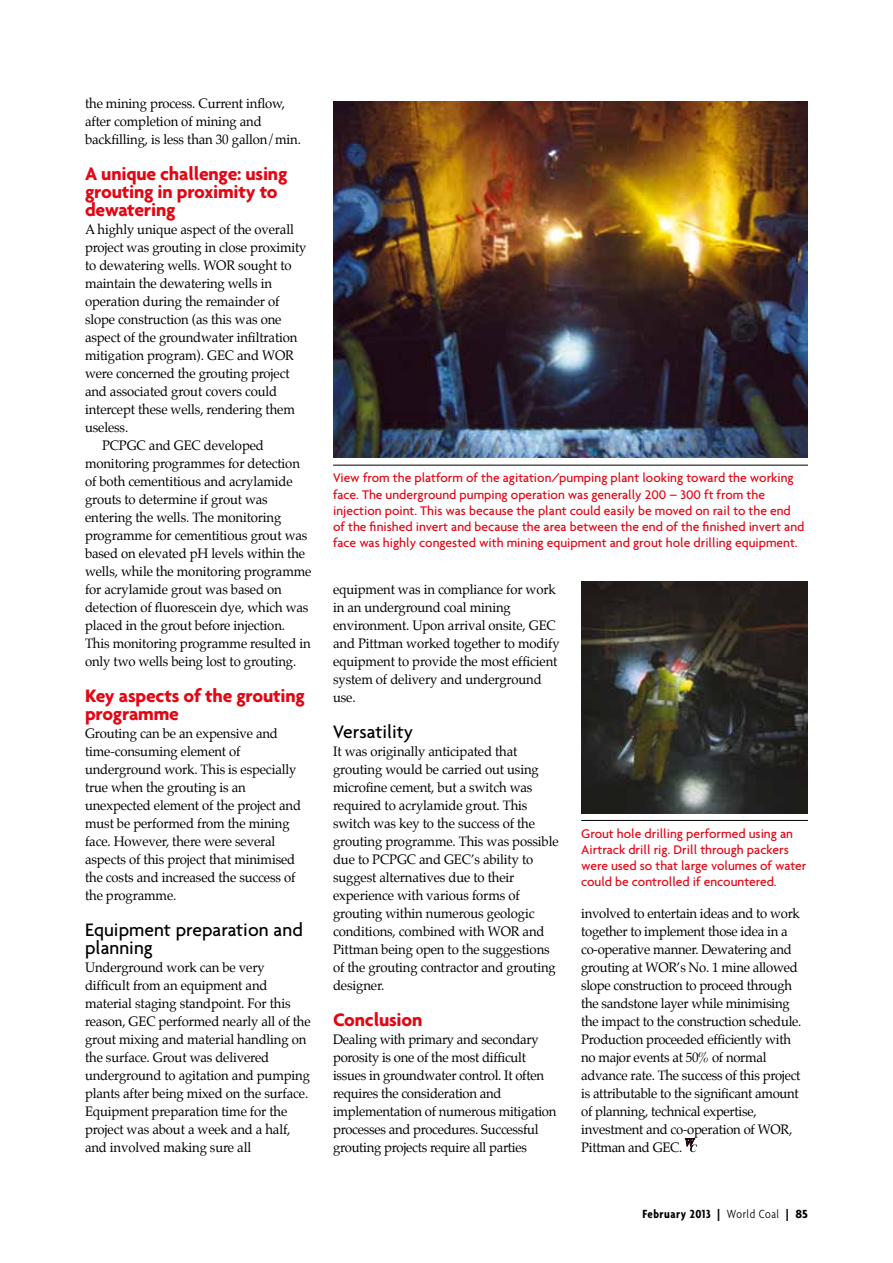
<style>
.page{position:relative;width:893px;height:1263px;background:#fff}
.page>*{position:absolute;margin:0;border:0;box-sizing:border-box;transform-origin:0 0}
.t1{font:700 19.5px/18px "Agenda";letter-spacing:-.01em;color:#e30613}
.t2{font:500 19.5px/18px "Agenda";color:#000}
.t3{font:13.5px/18px "Palatino";letter-spacing:-.01em;color:#000}
.t4{font:500 13.5px/16.2px "Agenda";color:#e30613}
.t5{font:700 condensed 12.75px "Agenda";letter-spacing:.04em;color:#000}
.s1{font-stretch:normal}
.s2{font-weight:300}
</style>
<div class="page">
<svg style="left:685px;top:1138px;width:12px;height:14px"></svg>
<img style="left:333px;top:102px;width:475px;height:356px">
<hr style="left:333px;top:465px;width:475px;height:1px;background:#000">
<img style="left:581px;top:581px;width:227px;height:232px">
<hr style="left:581px;top:820px;width:227px;height:1px;background:#000">
<p class="t3" style="left:85px;top:96px;width:217px">the mining process. Current inflow, after completion of mining and backfilling, is less than 30 gallon/min.</p>
<h1 class="t1" style="left:85px;top:164px;width:204px">A unique challenge: using grouting in proximity to dewatering</h1>
<p class="t3" style="left:85px;top:222px;width:210px">A highly unique aspect of the overall</p>
<p class="t3" style="left:85px;top:240px;width:223px">project was grouting in close proximity</p>
<p class="t3" style="left:85px;top:258px;width:208px">to dewatering wells. WOR sought to</p>
<p class="t3" style="left:85px;top:276px;width:188px">maintain the dewatering wells in</p>
<p class="t3" style="left:85px;top:294px;width:196px">operation during the remainder of</p>
<p class="t3" style="left:85px;top:312px;width:198px">slope construction (as this was one</p>
<p class="t3" style="left:85px;top:330px;width:214px">aspect of the groundwater infiltration</p>
<p class="t3" style="left:85px;top:348px;width:210px">mitigation program). GEC and WOR</p>
<p class="t3" style="left:85px;top:366px;width:206px">were concerned the grouting project</p>
<p class="t3" style="left:85px;top:383px;width:194px">and associated grout covers could</p>
<p class="t3" style="left:85px;top:401px;width:211px">intercept these wells, rendering them</p>
<p class="t3" style="left:85px;top:419px;width:45px">useless.</p>
<p class="t3" style="left:102px;top:437px;width:163px">PCPGC and GEC developed</p>
<p class="t3" style="left:85px;top:455px;width:216px">monitoring programmes for detection</p>
<p class="t3" style="left:85px;top:473px;width:209px">of both cementitious and acrylamide</p>
<p class="t3" style="left:85px;top:491px;width:184px">grouts to determine if grout was</p>
<p class="t3" style="left:85px;top:509px;width:198px">entering the wells. The monitoring</p>
<p class="t3" style="left:85px;top:527px;width:224px">programme for cementitious grout was</p>
<p class="t3" style="left:85px;top:545px;width:222px">based on elevated pH levels within the</p>
<p class="t3" style="left:85px;top:563px;width:228px">wells, while the monitoring programme</p>
<p class="t3" style="left:85px;top:581px;width:198px">for acrylamide grout was based on</p>
<p class="t3" style="left:85px;top:599px;width:225px">detection of fluorescein dye, which was</p>
<p class="t3" style="left:85px;top:617px;width:202px">placed in the grout before injection.</p>
<p class="t3" style="left:85px;top:635px;width:227px">This monitoring programme resulted in</p>
<p class="t3" style="left:85px;top:653px;width:213px">only two wells being lost to grouting.</p>
<h1 class="t1" style="left:85px;top:686px;width:221px">Key aspects of the grouting programme</h1>
<p class="t3" style="left:85px;top:726px;width:218px">Grouting can be an expensive and time-consuming element of underground work. This is especially true when the grouting is an unexpected element of the project and must be performed from the mining face. However, there were several aspects of this project that minimised the costs and increased the success of the programme.</p>
<h1 class="t2" style="left:85px;top:920px;width:219px">Equipment preparation and planning</h1>
<p class="t3" style="left:85px;top:960px;width:227px">Underground work can be very difficult from an equipment and material staging standpoint. For this reason, GEC performed nearly all of the grout mixing and material handling on the surface. Grout was delivered underground to agitation and pumping plants after being mixed on the surface.<br>Equipment preparation time for the project was about a week and a half, and involved making sure all</p>
<p class="t4" style="left:333px;top:469px;width:473px">View from the platform of the agitation/pumping plant looking toward the working face. The underground pumping operation was generally 200 – 300 ft from the injection point. This was because the plant could easily be moved on rail to the end of the finished invert and because the area between the end of the finished invert and face was highly congested with mining equipment and grout hole drilling equipment.</p>
<p class="t3" style="left:333px;top:581px;width:228px">equipment was in compliance for work in an underground coal mining environment. Upon arrival onsite, GEC and Pittman worked together to modify equipment to provide the most efficient system of delivery and underground use.</p>
<h1 class="t2" style="left:333px;top:722px;width:82px">Versatility</h1>
<p class="t3" style="left:333px;top:744px;width:227px">It was originally anticipated that grouting would be carried out using microfine cement, but a switch was required to acrylamide grout. This switch was key to the success of the grouting programme. This was possible due to PCPGC and GEC’s ability to suggest alternatives due to their experience with various forms of grouting within numerous geologic conditions, combined with WOR and Pittman being open to the suggestions of the grouting contractor and grouting designer.</p>
<h1 class="t1" style="left:333px;top:1010px;width:91px">Conclusion</h1>
<p class="t3" style="left:333px;top:1032px;width:225px">Dealing with primary and secondary porosity is one of the most difficult issues in groundwater control. It often requires the consideration and implementation of numerous mitigation processes and procedures. Successful grouting projects require all parties</p>
<p class="t4" style="left:581px;top:825px;width:227px">Grout hole drilling performed using an Airtrack drill rig. Drill through packers were used so that large volumes of water could be controlled if encountered.</p>
<p class="t3" style="left:581px;top:906px;width:222px">involved to entertain ideas and to work together to implement those idea in a co-operative manner. Dewatering and grouting at WOR’s No. 1 mine allowed slope construction to proceed through the sandstone layer while minimising the impact to the construction schedule.<br>Production proceeded efficiently with no major events at 50% of normal advance rate. The success of this project is attributable to the significant amount of planning, technical expertise, investment and co-operation of WOR, Pittman and GEC.</p>
<p class="t5" style="left:642px;top:1206px;width:167px">February 2013 <span class="s1">|</span> <span class="s2">World Coal</span> <span class="s1">| 85</span></p>
</div>
